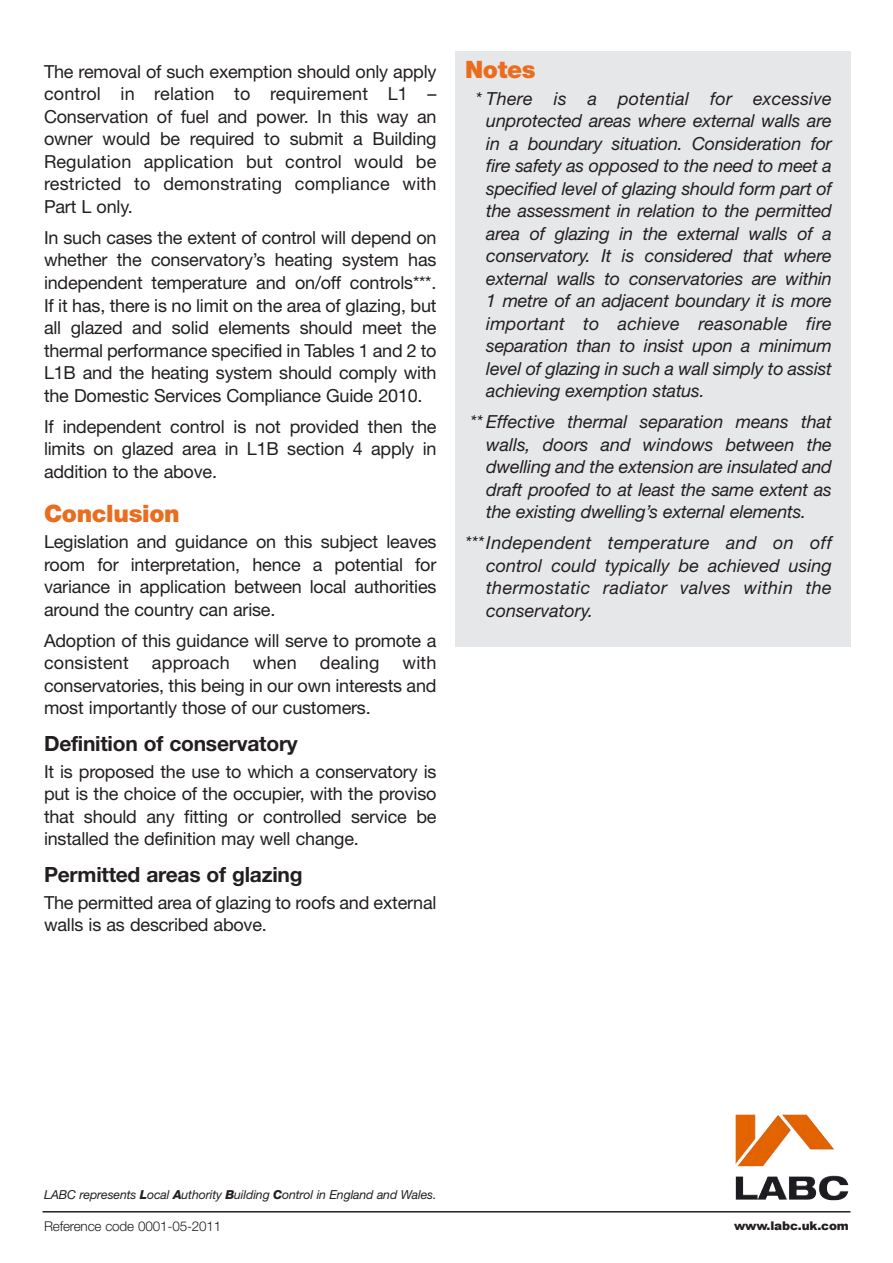
<style>
.page{position:relative;width:893px;height:1263px;background:#fff}
.page>*{position:absolute;margin:0;border:0;box-sizing:border-box;transform-origin:0 0}
.t1{font:900 24px "Helvetica Neue";letter-spacing:-.015em;color:#ea6d1f}
.t2{font:700 21px "Helvetica Neue";letter-spacing:-.01em;color:#231f20}
.t3{font:18px/22.5px "Helvetica Neue";letter-spacing:-.01em;color:#231f20;text-align:justify}
.t4{font:italic 18px/22.5px "Helvetica Neue";letter-spacing:-.01em;color:#231f20;text-align:justify}
.t5{font:18px "Helvetica Neue";letter-spacing:.01em;color:#231f20}
.t6{font:300 13.5px "Helvetica Neue";letter-spacing:-.01em;color:#231f20}
.t7{font:italic 12.3px "Helvetica Neue";letter-spacing:-.01em;color:#231f20}
.t8{font:900 12px "Arial";letter-spacing:-.015em;color:#231f20}
.s1{font-weight:800}
</style>
<div class="page">
<div style="left:455px;top:51px;width:395px;height:595px;background:#e6e7e9"></div>
<hr style="left:43px;top:1211px;width:807px;height:1px;background:#231f20">
<img style="left:736px;top:1115px;width:20px;height:32px">
<p class="t3" style="left:44px;top:62px;width:394px">The removal of such exemption should only apply control in relation to requirement L1 – Conservation of fuel and power. In this way an owner would be required to submit a Building Regulation application but control would be restricted to demonstrating compliance with Part L only.</p>
<p class="t3" style="left:44px;top:228px;width:394px">In such cases the extent of control will depend on whether the conservatory’s heating system has independent temperature and on/off controls***.<br>If it has, there is no limit on the area of glazing, but all glazed and solid elements should meet the thermal performance specified in Tables 1 and 2 to L1B and the heating system should comply with the Domestic Services Compliance Guide 2010.</p>
<p class="t3" style="left:44px;top:417px;width:394px">If independent control is not provided then the limits on glazed area in L1B section 4 apply in addition to the above.</p>
<h2 class="t1" style="left:44px;top:504px;width:137px">Conclusion</h2>
<p class="t3" style="left:44px;top:532px;width:394px">Legislation and guidance on this subject leaves room for interpretation, hence a potential for variance in application between local authorities around the country can arise.</p>
<p class="t3" style="left:44px;top:631px;width:394px">Adoption of this guidance will serve to promote a consistent</p>
<p class="t3" style="left:44px;top:653px;width:394px;text-indent:359px">with conservatories, this being in our own interests and most importantly those of our customers.</p>
<h3 class="t2" style="left:44px;top:736px;width:255px">Definition of conservatory</h3>
<p class="t3" style="left:44px;top:762px;width:394px">It is proposed the use to which a conservatory is put is the choice of the occupier, with the proviso that should any fitting or controlled service be installed the definition may well change.</p>
<h3 class="t2" style="left:44px;top:867px;width:260px">Permitted areas of glazing</h3>
<p class="t3" style="left:44px;top:893px;width:394px">The permitted area of glazing to roofs and external walls is as described above.</p>
<p class="t5" style="left:152px;top:656px;width:79px">approach</p>
<p class="t3" style="left:253px;top:653px;width:45px">when</p>
<p class="t5" style="left:320px;top:656px;width:61px">dealing</p>
<h2 class="t1" style="left:465px;top:61px;width:72px">Notes</h2>
<p class="t4" style="left:486px;top:89px;width:347px;text-indent:-11px">* There is a potential for excessive unprotected areas where external walls are in a boundary situation. Consideration for fire safety as opposed to the need to meet a specified level of glazing should form part of the assessment in relation to the permitted area of glazing in the external walls of a conservatory. It is considered that where external walls to conservatories are within 1 metre of an adjacent boundary it is more important to achieve reasonable fire separation than to insist upon a minimum level of glazing in such a wall simply to assist achieving exemption status.</p>
<p class="t4" style="left:486px;top:412px;width:347px;text-indent:-16px">** Effective thermal separation means that walls, doors and windows between the dwelling and the extension are insulated and draft proofed to at least the same extent as the existing dwelling’s external elements.</p>
<p class="t4" style="left:486px;top:533px;width:347px;text-indent:-21px">***Independent temperature and on off control could typically be achieved using thermostatic radiator valves within the conservatory.</p>
<p class="t7" style="left:44px;top:1190px;width:394px">LABC represents <span class="s1">L</span>ocal <span class="s1">A</span>uthority <span class="s1">B</span>uilding <span class="s1">C</span>ontrol in England and Wales.</p>
<p class="t6" style="left:44px;top:1222px;width:179px">Reference code 0001-05-2011</p>
<p class="t8" style="left:734px;top:1217px;width:116px">www.labc.uk.com</p>
</div>
